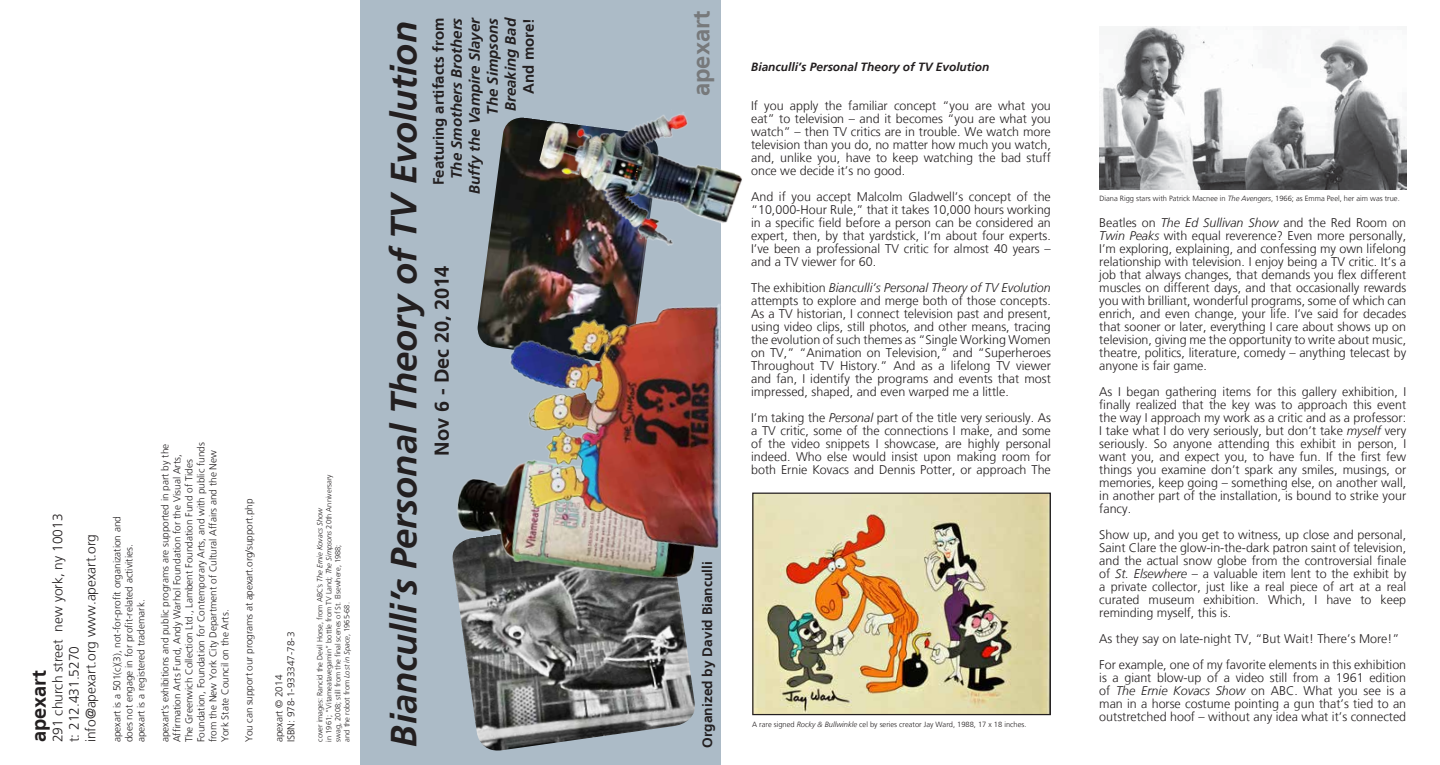
<style>
.page{position:relative;width:1440px;height:765px;background:#fff}
.page>*{position:absolute;margin:0;border:0;box-sizing:border-box;transform-origin:0 0}
.t1{font:italic 700 36.25px "Frutiger LT";color:#231f20}
.t2{font:700 23.75px "Frutiger LT";color:#77797b}
.t3{font:700 20px "Frutiger LT";color:#231f20}
.t4{font:italic 700 15px/18px "Frutiger LT";color:#231f20;text-align:right}
.t5{font:700 15px "Frutiger LT";color:#231f20}
.t6{font:300 13.75px/16.5px "Frutiger LT";color:#231f20}
.t7{font:700 13.75px "Frutiger LT";color:#231f20}
.t8{font:300 12.5px/13px "Frutiger LT";color:#231f20;text-align:justify}
.t9{font:italic 700 11.88px "Frutiger LT";color:#231f20}
.t10{font:300 10px/12px "Frutiger LT";color:#231f20}
.t11{font:300 7.5px/9px "Frutiger LT";color:#231f20}
.s1{font-style:italic}
</style>
<div class="page">
<div style="left:360px;top:0;width:361px;height:765px;background:#acbbc7"></div>
<img style="left:754px;top:495px;width:295px;height:218px">
<div style="left:752px;top:493px;width:299px;height:222px;border:1px solid #231f20"></div>
<img style="left:1099px;top:27px;width:307px;height:163px">
<img style="left:456px;top:588px;width:239px;height:163px">
<img style="left:478px;top:118px;width:167px;height:229px">
<img style="left:452px;top:479px;width:227px;height:109px">
<img style="left:527px;top:112px;width:215px;height:148px">
<img style="left:492px;top:287px;width:278px;height:299px">
<p class="t6" style="left:50px;top:742px;width:230px;rotate:-90deg">291 church street new york, ny 10013 t: 212.431.5270<br>info@apexart.org www.apexart.org</p>
<p class="t10" style="left:111px;top:742px;width:228px;rotate:-90deg">apexart is a 501(c)(3), not-for-profit organization and does not engage in for profit-related activities. apexart is a registered trademark.</p>
<h3 class="t3" style="left:27px;top:742px;width:74px;rotate:-90deg">apexart</h3>
<p class="t10" style="left:159px;top:742px;width:302px;rotate:-90deg">apexart’s exhibitions and public programs are supported in part by the Affirmation Arts Fund, Andy Warhol Foundation for the Visual Arts, The Greenwich Collection Ltd., Lambent Foundation Fund of Tides Foundation, Foundation for Contemporary Arts, and with public funds from the New York City Department of Cultural Affairs and the New York State Council on the Arts.</p>
<p class="t10" style="left:243px;top:742px;width:245px;rotate:-90deg">You can support our programs at apexart.org/support.php</p>
<p class="t10" style="left:273px;top:742px;width:112px;rotate:-90deg">apexart © 2014<br>ISBN: 978-1-933347-78-3</p>
<p class="t11" style="left:315px;top:742px;width:269px;rotate:-90deg">cover images: Rancid the Devil Horse, from ABC’s <span class="s1">The Ernie Kovacs Show<br></span>in 1961; “Vitameatavegamin” bottle from TV Land; <span class="s1">The Simpsons</span> 20th Anniversary swag, 2008; still from the final scenes of St. Elsewhere, 1988;<br>and the robot from <span class="s1">Lost in Space</span>, 1965-68.</p>
<p class="t5" style="left:430px;top:185px;width:169px;rotate:-90deg">Featuring artifacts from</p>
<p class="t4" style="left:448px;top:194px;width:178px;rotate:-90deg">The Smothers Brothers<br>Buffy the Vampire Slayer<br>The Simpsons<br>Breaking Bad</p>
<p class="t5" style="left:520px;top:94px;width:77px;rotate:-90deg">And more!</p>
<h1 class="t1" style="left:383px;top:746px;width:727px;rotate:-90deg">Bianculli’s Personal Theory of TV Evolution</h1>
<h3 class="t3" style="left:430px;top:455px;width:192px;rotate:-90deg">Nov 6 - Dec 20, 2014</h3>
<h2 class="t2" style="left:687px;top:96px;width:87px;rotate:-90deg">apexart</h2>
<p class="t7" style="left:699px;top:748px;width:188px;rotate:-90deg">Organized by David Bianculli</p>
<p class="t9" style="left:751px;top:60px;width:240px">Bianculli’s Personal Theory of TV Evolution</p>
<p class="t8" style="left:751px;top:99px;width:301px">If you apply the familiar concept “you are what you eat” to television – and it becomes “you are what you watch” – then TV critics are in trouble. We watch more television than you do, no matter how much you watch, and, unlike you, have to keep watching the bad stuff once we decide it’s no good.</p>
<p class="t8" style="left:751px;top:190px;width:301px">And if you accept Malcolm Gladwell’s concept of the “10,000-Hour Rule,” that it takes 10,000 hours working in a specific field before a person can be considered an expert, then, by that yardstick, I’m about four experts.<br>I’ve been a professional TV critic for almost 40 years – and a TV viewer for 60.</p>
<p class="t8" style="left:751px;top:281px;width:301px">The exhibition <span class="s1">Bianculli’s Personal Theory of TV Evolution </span>attempts to explore and merge both of those concepts.<br>As a TV historian, I connect television past and present, using video clips, still photos, and other means, tracing the evolution of such themes as “Single Working Women on TV,” “Animation on Television,” and “Superheroes Throughout TV History.” And as a lifelong TV viewer and fan, I identify the programs and events that most impressed, shaped, and even warped me a little.</p>
<p class="t8" style="left:751px;top:411px;width:301px">I’m taking the <span class="s1">Personal</span> part of the title very seriously. As a TV critic, some of the connections I make, and some of the video snippets I showcase, are highly personal indeed. Who else would insist upon making room for both Ernie Kovacs and Dennis Potter, or approach The</p>
<p class="t11" style="left:752px;top:720px;width:276px">A rare signed <span class="s1">Rocky &amp; Bullwinkle</span> cel by series creator Jay Ward, 1988, 17 x 18 inches.</p>
<p class="t11" style="left:1099px;top:194px;width:302px">Diana Rigg stars with Patrick Macnee in <span class="s1">The Avengers</span>, 1966; as Emma Peel, her aim was true.</p>
<p class="t8" style="left:1099px;top:216px;width:308px">Beatles on <span class="s1">The Ed Sullivan Show</span> and the Red Room on <span class="s1">Twin Peaks</span> with equal reverence? Even more personally, I’m exploring, explaining, and confessing my own lifelong relationship with television. I enjoy being a TV critic. It’s a job that always changes, that demands you flex different muscles on different days, and that occasionally rewards you with brilliant, wonderful programs, some of which can enrich, and even change, your life. I’ve said for decades that sooner or later, everything I care about shows up on television, giving me the opportunity to write about music, theatre, politics, literature, comedy – anything telecast by anyone is fair game.</p>
<p class="t8" style="left:1099px;top:385px;width:309px">As I began gathering items for this gallery exhibition, I finally realized that the key was to approach this event the way I approach my work as a critic and as a professor:<br>I take what I do very seriously, but don’t take <span class="s1">myself</span> very seriously. So anyone attending this exhibit in person, I want you, and expect you, to have fun. If the first few things you examine don’t spark any smiles, musings, or memories, keep going – something else, on another wall, in another part of the installation, is bound to strike your fancy.</p>
<p class="t8" style="left:1099px;top:528px;width:308px">Show up, and you get to witness, up close and personal, Saint Clare the glow-in-the-dark patron saint of television, and the actual snow globe from the controversial finale of <span class="s1">St. Elsewhere</span> – a valuable item lent to the exhibit by a private collector, just like a real piece of art at a real curated museum exhibition. Which, I have to keep reminding myself, this is.</p>
<p class="t8" style="left:1099px;top:626px;width:308px;line-height:26px">As they say on late-night TV, “But Wait! There’s More!”<br>For example, one of my favorite elements in this exhibition</p>
<p class="t8" style="left:1099px;top:671px;width:309px">is a giant blow-up of a video still from a 1961 edition of <span class="s1">The Ernie Kovacs Show</span> on ABC. What you see is a man in a horse costume pointing a gun that’s tied to an outstretched hoof – without any idea what it’s connected</p>
</div>
